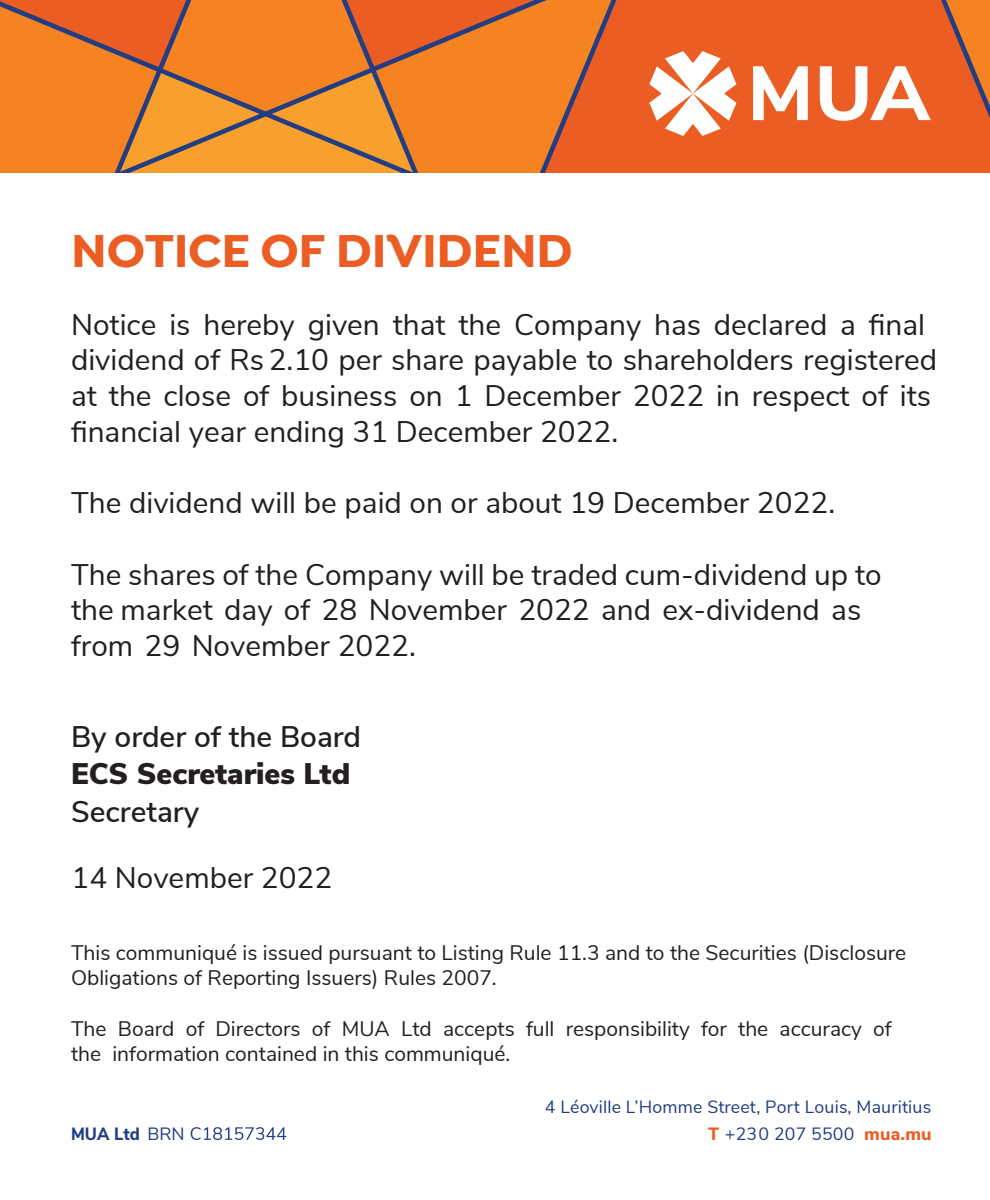
<style>
.page{position:relative;width:990px;height:1200px;background:#fff}
.page>*{position:absolute;margin:0;border:0;box-sizing:border-box;transform-origin:0 0}
.t1{font:700 49.35px "Isidora";letter-spacing:-.005em;color:#eb5d23}
.t2{font:29.75px/35.7px "Nunito Sans";color:#231f20}
.t3{font:600 29.75px "Nunito Sans";color:#231f20}
.t4{font:900 29.75px "Nunito Sans";color:#231f20}
.t5{font:21px/25.2px "Nunito Sans";color:#231f20}
.t6{font:17.85px "Nunito Sans";letter-spacing:.01em;color:#233d82}
.t7{font:800 17.85px "Nunito Sans";color:#233d82;scale:.93 1}
.s1{font-weight:400}
.s2{font-weight:800;color:#eb5d23}
</style>
<div class="page">
<svg style="left:191px;top:1127px;width:95px;height:13px"></svg>
<svg style="left:0;top:0;width:990px;height:173px;background:#e87933"></svg>
<h1 class="t1" style="left:71px;top:221px;width:503px">NOTICE OF DIVIDEND</h1>
<p class="t2" style="left:71px;top:305px;width:868px">Notice is hereby given that the Company has declared a final dividend of Rs 2.10 per share payable to shareholders registered at the close of business on 1 December 2022 in respect of its financial year ending 31 December 2022.</p>
<p class="t2" style="left:71px;top:483px;width:765px">The dividend will be paid on or about 19 December 2022.</p>
<p class="t2" style="left:71px;top:555px;width:812px">The shares of the Company will be traded cum-dividend up to the market day of 28 November 2022 and ex-dividend as from 29 November 2022.</p>
<p class="t3" style="left:71px;top:714px;width:292px">By order of the Board</p>
<p class="t4" style="left:71px;top:751px;width:281px">ECS Secretaries Ltd</p>
<p class="t3" style="left:71px;top:789px;width:130px">Secretary</p>
<p class="t2" style="left:71px;top:858px;width:262px">14 November 2022</p>
<p class="t5" style="left:71px;top:939px;width:837px">This communiqué is issued pursuant to Listing Rule 11.3 and to the Securities (Disclosure<br>Obligations of Reporting Issuers) Rules 2007.</p>
<p class="t5" style="left:71px;top:1014px;width:822px">The Board of Directors of MUA Ltd accepts full responsibility for the accuracy of the information contained in this communiqué.</p>
<p class="t6" style="left:545px;top:1094px;width:388px">4 Léoville L’Homme Street, Port Louis, Mauritius</p>
<p class="t7" style="left:71px;top:1120px;width:124px">MUA Ltd <span class="s1">BRN</span></p>
<p class="t6" style="left:708px;top:1120px;width:225px"><span class="s2">T</span> +230 207 5500 <span class="s2">mua.mu</span></p>
</div>
